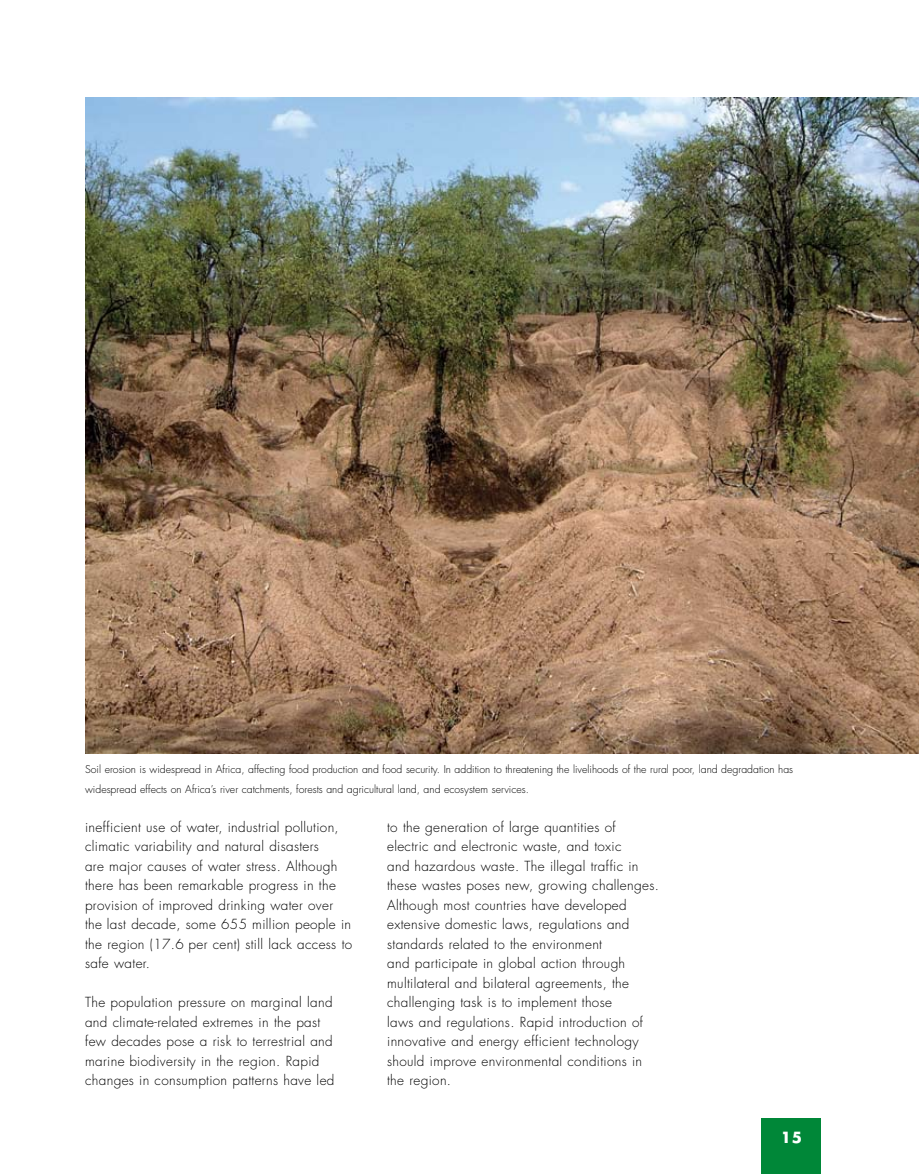
<style>
.page{position:relative;width:919px;height:1174px;background:#fff}
.page>*{position:absolute;margin:0;border:0;box-sizing:border-box;transform-origin:0 0}
.t1{font:700 15px "Futura";color:#fff}
.t2{font:300 13.5px/19.5px "Futura";letter-spacing:.025em;color:#000}
.t3{font:300 10.5px/19.5px "Futura";color:#000}
</style>
<div class="page">
<div style="left:761px;top:1118px;width:60px;height:56px;background:#008738"></div>
<img style="left:85px;top:98px;width:833px;height:655px">
<p class="t3" style="left:85px;top:759px;width:709px">Soil erosion is widespread in Africa, affecting food production and food security. In addition to threatening the livelihoods of the rural poor, land degradation has widespread effects on Africa’s river catchments, forests and agricultural land, and ecosystem services.</p>
<p class="t2" style="left:85px;top:817px;width:268px">inefficient use of water, industrial pollution, climatic variability and natural disasters<br>are major causes of water stress. Although there has been remarkable progress in the provision of improved drinking water over the last decade, some 655 million people in the region (17.6 per cent) still lack access to safe water.</p>
<p class="t2" style="left:85px;top:992px;width:251px">The population pressure on marginal land and climate-related extremes in the past few decades pose a risk to terrestrial and marine biodiversity in the region. Rapid changes in consumption patterns have led</p>
<p class="t2" style="left:387px;top:817px;width:273px">to the generation of large quantities of electric and electronic waste, and toxic<br>and hazardous waste. The illegal traffic in these wastes poses new, growing challenges.<br>Although most countries have developed extensive domestic laws, regulations and standards related to the environment<br>and participate in global action through multilateral and bilateral agreements, the challenging task is to implement those<br>laws and regulations. Rapid introduction of innovative and energy efficient technology should improve environmental conditions in the region.</p>
<p class="t1" style="left:780px;top:1127px;width:23px">15</p>
</div>
